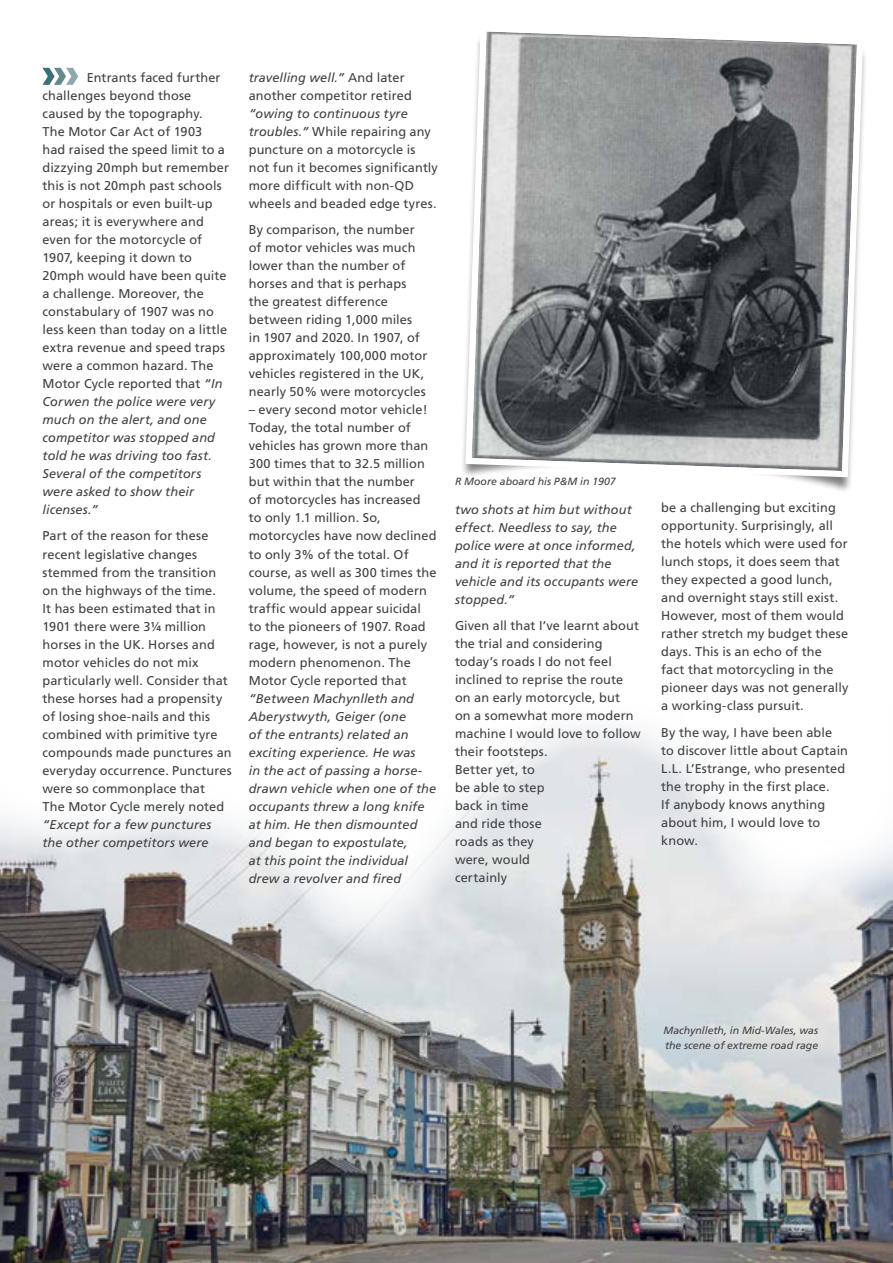
<style>
.page{position:relative;width:893px;height:1263px;background:#fff}
.page>*{position:absolute;margin:0;border:0;box-sizing:border-box;transform-origin:0 0}
.t1{font:12.75px/18px "Frutiger";letter-spacing:.01em;color:#414042}
.t2{font:italic 12.75px/18px "Frutiger";letter-spacing:.01em;color:#414042}
.t3{font:italic 10.5px/15px "Frutiger";color:#414042}
.s1{font-style:italic}
</style>
<div class="page">
<img style="left:0;top:958px;width:893px;height:305px">
<svg style="left:0;top:810px;width:893px;height:148px"></svg>
<svg style="left:464px;top:480px;width:400px;height:334px"></svg>
<svg style="left:462px;top:31px;width:403px;height:449px;background:#888b8c"></svg>
<svg style="left:43px;top:68px;width:35px;height:17px"></svg>
<p class="t1" style="left:43px;top:68px;width:188px;text-indent:44px">Entrants faced further challenges beyond those caused by the topography.<br>The Motor Car Act of 1903<br>had raised the speed limit to a dizzying 20mph but remember this is not 20mph past schools or hospitals or even built-up areas; it is everywhere and even for the motorcycle of<br>1907, keeping it down to<br>20mph would have been quite a challenge. Moreover, the constabulary of 1907 was no less keen than today on a little extra revenue and speed traps were a common hazard. The<br>Motor Cycle reported that <span class="s1">“In<br>Corwen the police were very much on the alert, and one competitor was stopped and told he was driving too fast.<br>Several of the competitors were asked to show their licenses.”</span></p>
<p class="t1" style="left:43px;top:527px;width:191px">Part of the reason for these recent legislative changes stemmed from the transition on the highways of the time.<br>It has been estimated that in<br>1901 there were 3¼ million horses in the UK. Horses and motor vehicles do not mix particularly well. Consider that these horses had a propensity of losing shoe-nails and this combined with primitive tyre compounds made punctures an everyday occurrence. Punctures were so commonplace that<br>The Motor Cycle merely noted</p>
<p class="t2" style="left:43px;top:815px;width:170px">“Except for a few punctures the other competitors were</p>
<p class="t1" style="left:249px;top:68px;width:165px"><span class="s1">travelling well.”</span> And later another competitor retired</p>
<p class="t1" style="left:249px;top:104px;width:191px"><span class="s1">“owing to continuous tyre troubles.”</span> While repairing any puncture on a motorcycle is not fun it becomes significantly more difficult with non-QD wheels and beaded edge tyres.</p>
<p class="t1" style="left:249px;top:221px;width:180px">By comparison, the number of motor vehicles was much lower than the number of horses and that is perhaps the greatest difference between riding 1,000 miles<br>in 1907 and 2020. In 1907, of approximately 100,000 motor vehicles registered in the UK, nearly 50% were motorcycles</p>
<p class="t1" style="left:249px;top:401px;width:189px">– every second motor vehicle!<br>Today, the total number of vehicles has grown more than<br>300 times that to 32.5 million but within that the number<br>of motorcycles has increased<br>to only 1.1 million. So, motorcycles have now declined to only 3% of the total. Of course, as well as 300 times the volume, the speed of modern traffic would appear suicidal to the pioneers of 1907. Road rage, however, is not a purely modern phenomenon. The<br>Motor Cycle reported that</p>
<p class="t2" style="left:249px;top:689px;width:189px">“Between Machynlleth and<br>Aberystwyth, Geiger (one<br>of the entrants) related an exciting experience. He was<br>in the act of passing a horse&shy;drawn vehicle when one of the occupants threw a long knife at him. He then dismounted and began to expostulate,<br>at this point the individual drew a revolver and fired</p>
<p class="t3" style="left:455px;top:474px;width:162px">R Moore aboard his P&amp;M in 1907</p>
<p class="t2" style="left:455px;top:500px;width:185px">two shots at him but without effect. Needless to say, the police were at once informed, and it is reported that the vehicle and its occupants were stopped.”</p>
<p class="t1" style="left:455px;top:617px;width:187px">Given all that I’ve learnt about the trial and considering today’s roads I do not feel inclined to reprise the route on an early motorcycle, but<br>on a somewhat more modern machine I would love to follow their footsteps.<br>Better yet, to<br>be able to step<br>back in time<br>and ride those<br>roads as they<br>were, would<br>certainly</p>
<p class="t1" style="left:661px;top:499px;width:189px">be a challenging but exciting opportunity. Surprisingly, all the hotels which were used for lunch stops, it does seem that they expected a good lunch, and overnight stays still exist.<br>However, most of them would rather stretch my budget these days. This is an echo of the<br>fact that motorcycling in the pioneer days was not generally a working-class pursuit.</p>
<p class="t1" style="left:661px;top:723px;width:188px">By the way, I have been able to discover little about Captain<br>L.L. L’Estrange, who presented the trophy in the first place.<br>If anybody knows anything about him, I would love to know.</p>
<p class="t3" style="left:663px;top:1023px;width:156px">Machynlleth, in Mid-Wales, was the scene of extreme road rage</p>
</div>
